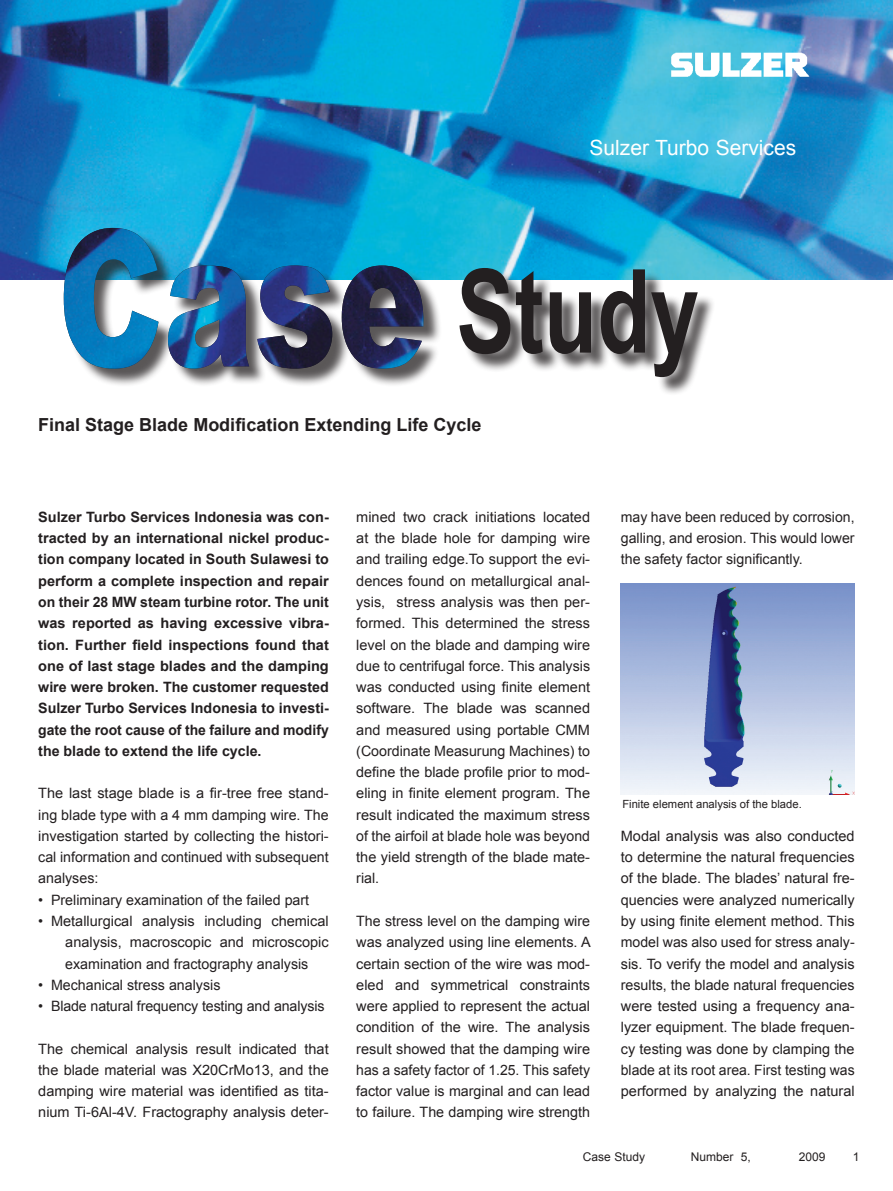
<style>
.page{position:relative;width:893px;height:1191px;background:#fff}
.page>*{position:absolute;margin:0;border:0;box-sizing:border-box;transform-origin:0 0}
.t1{font:21px "Arial";color:#fff}
.t2{font:700 18px "Arial";color:#231f20}
.t3{font:14.25px/21.3px "Arial";color:#231f20;text-align:justify}
.t4{font:700 14.25px/21.3px "Arial";color:#231f20;text-align:justify}
.t5{font:12px "Arial";color:#231f20}
.t6{font:11.25px "Arial";color:#231f20}
</style>
<div class="page">
<img style="left:0;top:0;width:893px;height:279px">
<img style="left:669px;top:50px;width:144px;height:30px">
<div style="left:66px;top:230px;width:382px;height:164px;background:#231f20;opacity:.75"></div>
<img style="left:64px;top:228px;width:359px;height:141px">
<div style="left:462px;top:270px;width:261px;height:132px;background:#231f20;opacity:.75"></div>
<svg style="left:459px;top:268px;width:239px;height:109px"></svg>
<img style="left:621px;top:584px;width:234px;height:210px">
<p class="t2" style="left:38px;top:413px;width:445px">Final Stage Blade Modification Extending Life Cycle</p>
<h1 class="t1" style="left:590px;top:134px;width:208px">Sulzer Turbo Services</h1>
<p class="t4" style="left:38px;top:507px;width:292px">Sulzer Turbo Services Indonesia was con&shy;tracted by an international nickel produc&shy;tion company located in South Sulawesi to perform a complete inspection and repair on their 28 MW steam turbine rotor. The unit was reported as having excessive vibra&shy;tion. Further field inspections found that one of last stage blades and the damping wire were broken. The customer requested Sulzer Turbo Services Indonesia to investi&shy;gate the root cause of the failure and modify the blade to extend the life cycle.</p>
<p class="t3" style="left:38px;top:783px;width:292px">The last stage blade is a fir-tree free stand&shy;ing blade type with a 4 mm damping wire. The investigation started by collecting the histori&shy;cal information and continued with subsequent analyses:</p>
<p class="t3" style="left:38px;top:889px;width:272px">• Preliminary examination of the failed part</p>
<p class="t3" style="left:65px;top:910px;width:265px;text-indent:-27px">• Metallurgical analysis including chemical analysis, macroscopic and microscopic examination and fractography analysis</p>
<p class="t3" style="left:38px;top:974px;width:184px">• Mechanical stress analysis</p>
<p class="t3" style="left:38px;top:995px;width:288px">• Blade natural frequency testing and analysis</p>
<p class="t3" style="left:38px;top:1038px;width:292px">The chemical analysis result indicated that the blade material was X20CrMo13, and the damping wire material was identified as tita&shy;nium Ti-6Al-4V. Fractography analysis deter-</p>
<p class="t3" style="left:356px;top:506px;width:235px">mined two crack initiations located at the blade hole for damping wire and trailing edge.To support the evi&shy;dences found on metallurgical anal&shy;ysis, stress analysis was then per&shy;formed. This determined the stress level on the blade and damping wire due to centrifugal force. This analysis was conducted using finite element software. The blade was scanned and measured using portable CMM (Coordinate Measurung Machines) to define the blade profile prior to mod&shy;eling in finite element program. The result indicated the maximum stress of the airfoil at blade hole was beyond the yield strength of the blade mate&shy;rial.</p>
<p class="t3" style="left:356px;top:910px;width:236px">The stress level on the damping wire was analyzed using line elements. A certain section of the wire was mod&shy;eled and symmetrical constraints were applied to represent the actual condition of the wire. The analysis result showed that the damping wire has a safety factor of 1.25. This safety factor value is marginal and can lead to failure. The damping wire strength</p>
<p class="t3" style="left:621px;top:506px;width:235px">may have been reduced by corrosion, galling, and erosion. This would lower the safety factor significantly.</p>
<p class="t6" style="left:622px;top:796px;width:181px">Finite element analysis of the blade.</p>
<p class="t3" style="left:621px;top:825px;width:235px">Modal analysis was also conducted to determine the natural frequencies of the blade. The blades’ natural fre&shy;quencies were analyzed numerically by using finite element method. This model was also used for stress analy&shy;sis. To verify the model and analysis results, the blade natural frequencies were tested using a frequency ana&shy;lyzer equipment. The blade frequen&shy;cy testing was done by clamping the blade at its root area. First testing was performed by analyzing the natural</p>
<p class="t5" style="left:583px;top:1149px;width:64px">Case Study</p>
<p class="t5" style="left:691px;top:1149px;width:62px">Number 5,</p>
<p class="t5" style="left:799px;top:1149px;width:28px">2009</p>
<p class="t5" style="left:853px;top:1149px;width:8px">1</p>
</div>
